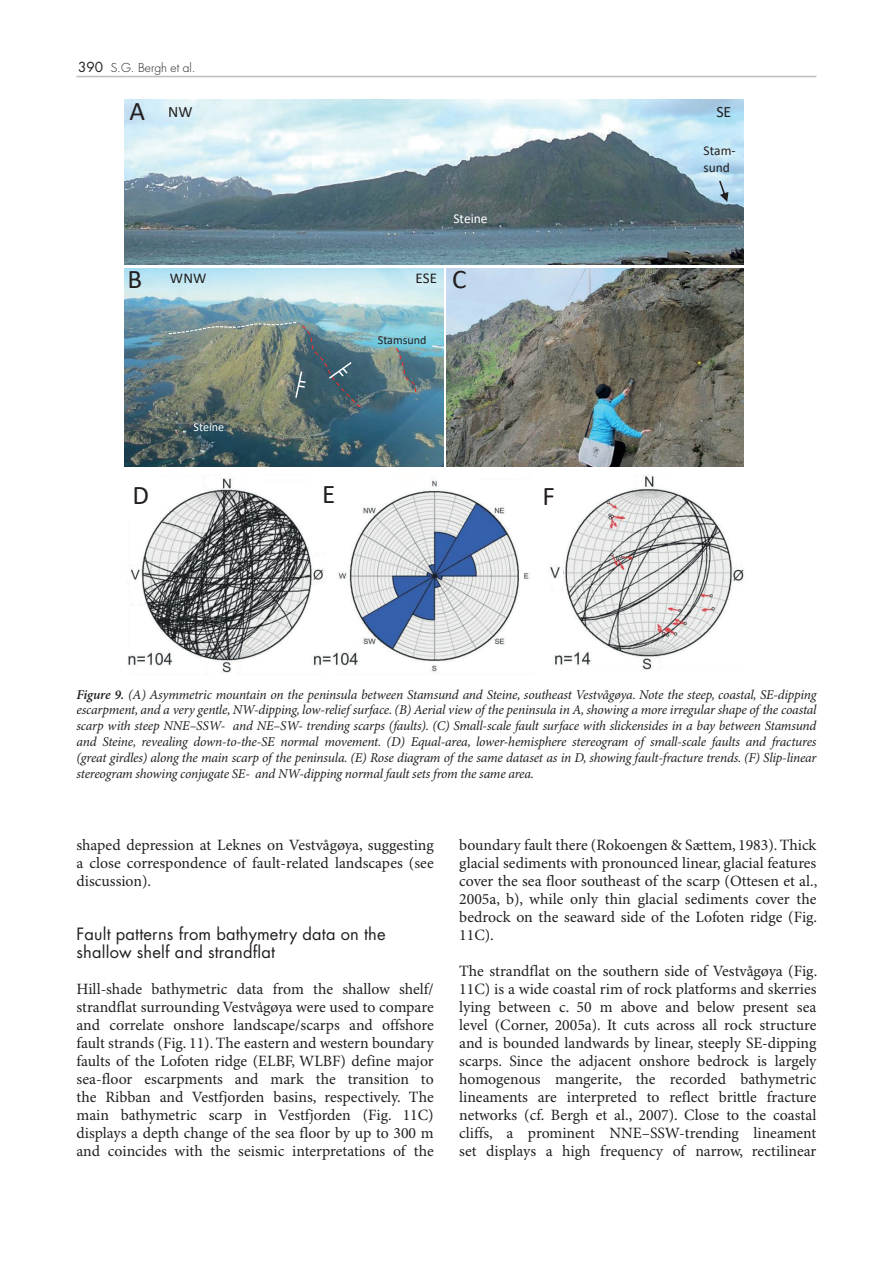
<style>
.page{position:relative;width:893px;height:1263px;background:#fff}
.page>*{position:absolute;margin:0;border:0;box-sizing:border-box;transform-origin:0 0}
.t1{font:27px "Calibri";color:#231f20}
.t2{font:21px "Times New Roman";letter-spacing:.005em;color:#231f20}
.t3{font:16.5px/18px "Futura Std";letter-spacing:.01em;color:#231f20}
.t4{font:15.9px "Calibri";color:#231f20}
.t5{font:15.75px/18px "Minion Pro";color:#231f20;text-align:justify}
.t6{font:15px "Calibri";letter-spacing:.005em;color:#231f20}
.t7{font:italic 13.5px/15.8px "Minion Pro";letter-spacing:-.02em;color:#231f20;text-align:justify}
.t8{font:13.5px/16.2px "Calibri";letter-spacing:-.005em;color:#231f20}
.t9{font:13.5px "Calibri";letter-spacing:-.005em;color:#fff}
.t10{font:300 12px "Futura Std";color:#231f20}
.t11{font:12px "Calibri";color:#231f20}
.t12{font:12px "Calibri";letter-spacing:-.005em;color:#fff}
.s1{font-weight:400;font-size:13.5px}
.s2{font-weight:600}
</style>
<div class="page">
<hr style="left:77px;top:76px;width:739px;height:1px;background:#bcbdc0">
<img style="left:446px;top:268px;width:298px;height:199px">
<img style="left:124px;top:268px;width:320px;height:199px">
<img style="left:124px;top:100px;width:620px;height:165px">
<img style="left:127px;top:474px;width:617px;height:199px">
<div style="left:122px;top:473px;width:38px;height:44px;background:#fff"></div>
<div style="left:531px;top:474px;width:35px;height:44px;background:#fff"></div>
<div style="left:311px;top:472px;width:36px;height:44px;background:#fff"></div>
<svg style="left:395px;top:347px;width:22px;height:47px"></svg>
<img style="left:168px;top:321px;width:194px;height:88px">
<svg style="left:719px;top:181px;width:9px;height:21px"></svg>
<p class="t10" style="left:78px;top:61px;width:119px"><span class="s1">390</span> S.G. Bergh et al.</p>
<h1 class="t1" style="left:129px;top:93px;width:17px">A</h1>
<p class="t4" style="left:168px;top:101px;width:26px">NW</p>
<p class="t4" style="left:716px;top:101px;width:16px">SE</p>
<p class="t9" style="left:453px;top:209px;width:36px">Steine</p>
<p class="t8" style="left:703px;top:142px;width:34px">Stam&shy;sund</p>
<h1 class="t1" style="left:128px;top:260px;width:16px">B</h1>
<h1 class="t1" style="left:452px;top:260px;width:16px">C</h1>
<p class="t6" style="left:170px;top:268px;width:38px">WNW</p>
<p class="t6" style="left:416px;top:268px;width:23px">ESE</p>
<p class="t12" style="left:194px;top:419px;width:32px">Steine</p>
<p class="t11" style="left:378px;top:332px;width:50px">Stamsund</p>
<h1 class="t1" style="left:132px;top:476px;width:18px">D</h1>
<h1 class="t1" style="left:322px;top:475px;width:15px">E</h1>
<h1 class="t1" style="left:542px;top:477px;width:14px">F</h1>
<p class="t7" style="left:77px;top:687px;width:741px"><span class="s2">Figure 9.</span> (A) Asymmetric mountain on the peninsula between Stamsund and Steine, southeast Vestvågøya. Note the steep, coastal, SE-dipping escarpment, and a very gentle, NW-dipping, low-relief surface. (B) Aerial view of the peninsula in A, showing a more irregular shape of the coastal scarp with steep NNE–SSW- and NE–SW- trending scarps (faults). (C) Small-scale fault surface with slickensides in a bay between Stamsund and Steine, revealing down-to-the-SE normal movement. (D) Equal-area, lower-hemisphere stereogram of small-scale faults and fractures (great girdles) along the main scarp of the peninsula. (E) Rose diagram of the same dataset as in D, showing fault-fracture trends. (F) Slip-linear stereogram showing conjugate SE- and NW-dipping normal fault sets from the same area.</p>
<h2 class="t2" style="left:128px;top:697px;width:78px">Figure 9:</h2>
<p class="t5" style="left:77px;top:836px;width:359px">shaped depression at Leknes on Vestvågøya, suggesting a close correspondence of fault-related landscapes (see discussion).</p>
<p class="t3" style="left:77px;top:925px;width:311px">Fault patterns from bathymetry data on the shallow shelf and strandflat</p>
<p class="t5" style="left:77px;top:980px;width:359px">Hill-shade bathymetric data from the shallow shelf/ strandflat surrounding Vestvågøya were used to compare and correlate onshore landscape/scarps and offshore fault strands (Fig. 11). The eastern and western boundary faults of the Lofoten ridge (ELBF, WLBF) define major sea-floor escarpments and mark the transition to the Ribban and Vestfjorden basins, respectively. The main bathymetric scarp in Vestfjorden (Fig. 11C) displays a depth change of the sea floor by up to 300 m and coincides with the seismic interpretations of the</p>
<p class="t5" style="left:459px;top:836px;width:360px">boundary fault there (Rokoengen &amp; Sættem, 1983). Thick glacial sediments with pronounced linear, glacial features cover the sea floor southeast of the scarp (Ottesen et al., 2005a, b), while only thin glacial sediments cover the bedrock on the seaward side of the Lofoten ridge (Fig.<br>11C).</p>
<p class="t5" style="left:459px;top:962px;width:360px">The strandflat on the southern side of Vestvågøya (Fig.<br>11C) is a wide coastal rim of rock platforms and skerries lying between c. 50 m above and below present sea level (Corner, 2005a). It cuts across all rock structure and is bounded landwards by linear, steeply SE-dipping scarps. Since the adjacent onshore bedrock is largely homogenous mangerite, the recorded bathymetric lineaments are interpreted to reflect brittle fracture networks (cf. Bergh et al., 2007). Close to the coastal cliffs, a prominent NNE–SSW-trending lineament set displays a high frequency of narrow, rectilinear</p>
</div>
